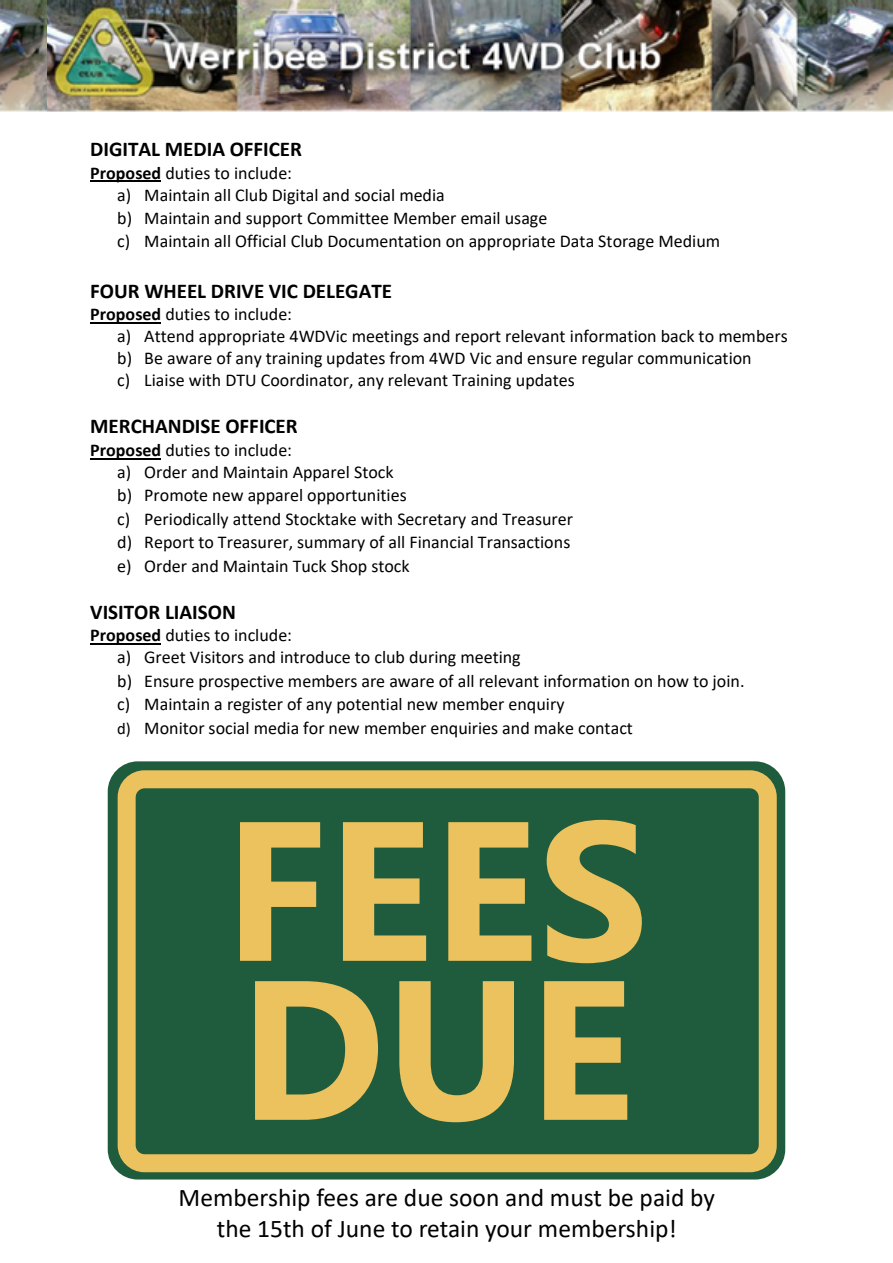
<style>
.page{position:relative;width:893px;height:1263px;background:#fff}
.page>*{position:absolute;margin:0;border:0;box-sizing:border-box;transform-origin:0 0}
.t1{font:700 198px/159px "Segoe UI";color:#ecc25e}
.t2{font:25.5px/30.6px "Calibri";color:#000;text-align:center}
.t3{font:700 21px "Calibri";color:#000}
.t4{font:18px/23.1px "Calibri";color:#000}
.s1{font-weight:700}
.s2{font-size:16.5px}
</style>
<div class="page">
<img style="left:0;top:0;width:47px;height:111px">
<img style="left:47px;top:0;width:846px;height:111px">
<hr style="left:90px;top:181px;width:71px;height:1px;background:#000">
<hr style="left:90px;top:322px;width:71px;height:2px;background:#000">
<hr style="left:90px;top:458px;width:71px;height:1px;background:#000">
<hr style="left:90px;top:643px;width:71px;height:2px;background:#000">
<div style="left:108px;top:761px;width:677px;height:418px;border:18px solid #1f5c3d;border-radius:21px"></div>
<div style="left:127px;top:779px;width:641px;height:384px;background:#1f5c3d;border-radius:18px"></div>
<div style="left:118px;top:770px;width:659px;height:402px;border:18px solid #ecc25e;border-radius:18px"></div>
<p class="t3" style="left:90px;top:134px;width:213px">DIGITAL MEDIA OFFICER</p>
<p class="t4" style="left:117px;top:161px;width:604px;text-indent:-27px"><span class="s1">Proposed</span> duties to include:<br>a) Maintain all Club Digital and social media<br>b) Maintain and support Committee Member email usage<br>c) Maintain all Official Club Documentation on appropriate Data Storage Medium</p>
<p class="t3" style="left:90px;top:276px;width:303px">FOUR WHEEL DRIVE VIC DELEGATE</p>
<p class="t4" style="left:117px;top:303px;width:672px;line-height:21.9px;text-indent:-27px"><span class="s1">Proposed</span> duties to include:<br>a) Attend appropriate 4WDVic meetings and report relevant information back to members b) Be aware of any training updates from 4WD Vic and ensure regular communication<br>c) Liaise with DTU Coordinator, any relevant Training updates</p>
<p class="t3" style="left:90px;top:411px;width:209px">MERCHANDISE OFFICER</p>
<p class="t4" style="left:117px;top:438px;width:457px;text-indent:-27px"><span class="s1">Proposed</span> duties to include:<br>a) Order and Maintain Apparel Stock<br>b) Promote new apparel opportunities<br>c) Periodically attend Stocktake with Secretary and Treasurer d) Report to Treasurer, summary of all Financial Transactions e) Order and Maintain Tuck Shop stock</p>
<p class="t3" style="left:90px;top:597px;width:147px">VISITOR LIAISON</p>
<p class="t4" style="left:117px;top:623px;width:629px;text-indent:-27px"><span class="s1">Proposed</span> duties to include:<br>a) Greet Visitors and introduce to club during meeting<br>b) Ensure prospective members are aware of all relevant information on how to join. c) Maintain a register of any potential new member enquiry<br><span class="s2">d)</span> Monitor social media for new member enquiries and make contact</p>
<h1 class="t1" style="left:224px;top:795px;width:426px">FEES<br>DUE</h1>
<h2 class="t2" style="left:179px;top:1181px;width:538px">Membership fees are due soon and must be paid by the 15th of June to retain your membership!</h2>
</div>
